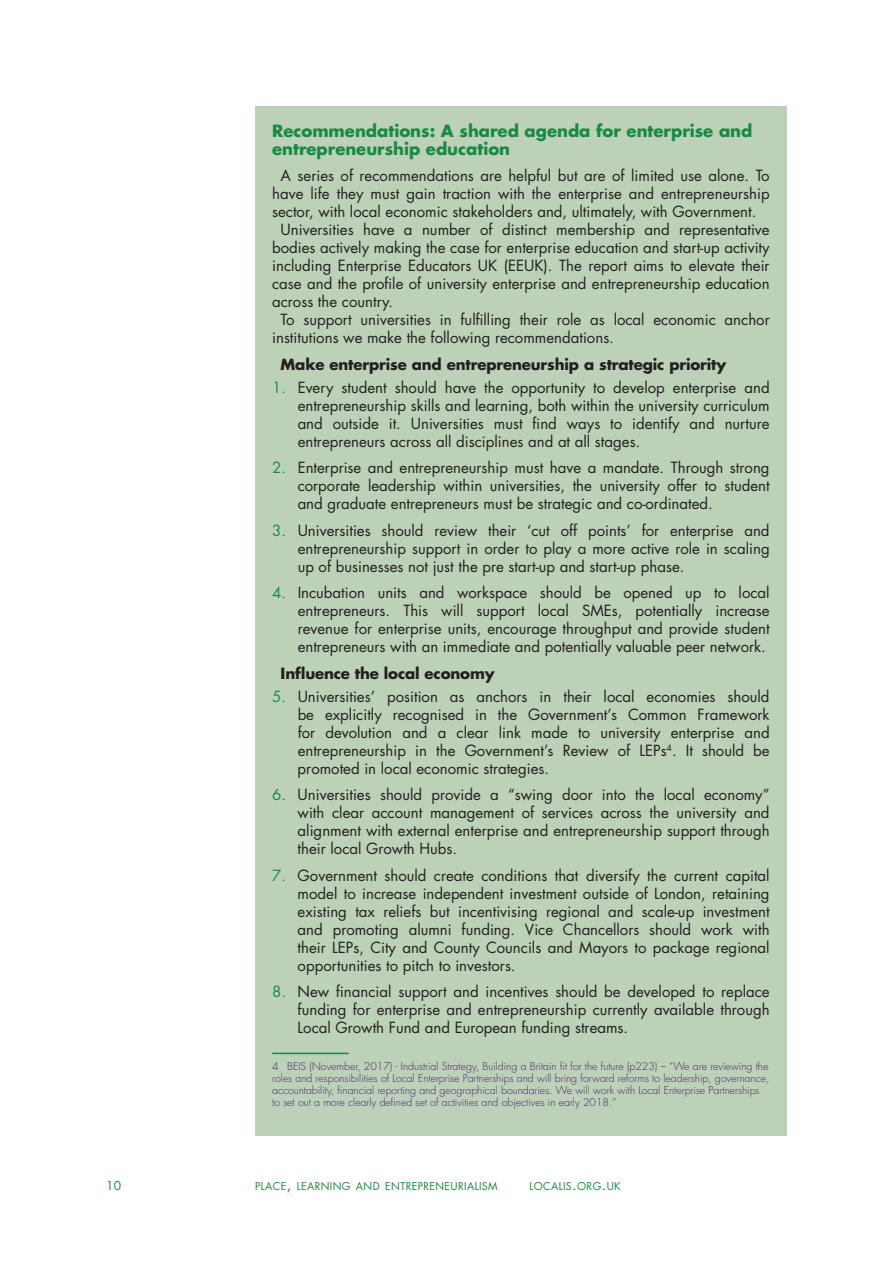
<style>
.page{position:relative;width:893px;height:1263px;background:#fff}
.page>*{position:absolute;margin:0;border:0;box-sizing:border-box;transform-origin:0 0}
.t1{font:700 16.5px/18px "Futura Std";color:#188a43}
.t2{font:15px/18px "Futura Std";color:#231f20;text-align:justify}
.t3{font:700 15px "Futura Std";letter-spacing:-.01em;color:#231f20}
.t4{font:12px "Futura Std";color:#188a43}
.t5{font:300 10.5px/12px "Futura Std";color:#462569}
.t6{font:10.5px "Futura Std";letter-spacing:.035em;color:#188a43}
.s1{color:#188a43}
.s2{font-size:15px}
</style>
<div class="page">
<div style="left:255px;top:106px;width:532px;height:1029px;background:#bcd1b7"></div>
<hr style="left:272px;top:1053px;width:77px;height:1px;background:#188a43">
<p class="t1" style="left:272px;top:122px;width:482px">Recommendations: A shared agenda for enterprise and entrepreneurship education</p>
<p class="t2" style="left:281px;top:167px;width:491px">A series of recommendations are helpful but are of limited use alone. To</p>
<p class="t2" style="left:272px;top:185px;width:499px">have life they must gain traction with the enterprise and entrepreneurship</p>
<p class="t2" style="left:272px;top:203px;width:486px">sector, with local economic stakeholders and, ultimately, with Government.</p>
<p class="t2" style="left:281px;top:221px;width:491px">Universities have a number of distinct membership and representative</p>
<p class="t2" style="left:272px;top:239px;width:499px">bodies actively making the case for enterprise education and start-up activity</p>
<p class="t2" style="left:272px;top:257px;width:499px">including Enterprise Educators UK (EEUK). The report aims to elevate their</p>
<p class="t2" style="left:272px;top:275px;width:499px">case and the profile of university enterprise and entrepreneurship education</p>
<p class="t2" style="left:272px;top:293px;width:123px">across the country.</p>
<p class="t2" style="left:281px;top:311px;width:491px">To support universities in fulfilling their role as local economic anchor</p>
<p class="t2" style="left:272px;top:329px;width:343px">institutions we make the following recommendations.</p>
<p class="t3" style="left:281px;top:355px;width:447px">Make enterprise and entrepreneurship a strategic priority</p>
<p class="t2" style="left:298px;top:378px;width:474px;text-indent:-26px"><span class="s1">1.</span> Every student should have the opportunity to develop enterprise and entrepreneurship skills and learning, both within the university curriculum and outside it. Universities must find ways to identify and nurture entrepreneurs across all disciplines and at all stages.</p>
<p class="t2" style="left:298px;top:459px;width:473px;text-indent:-26px"><span class="s1">2.</span> Enterprise and entrepreneurship must have a mandate. Through strong corporate leadership within universities, the university offer to student and graduate entrepreneurs must be strategic and co-ordinated.</p>
<p class="t2" style="left:298px;top:521px;width:473px;text-indent:-26px"><span class="s1">3.</span> Universities should review their ‘cut off points’ for enterprise and entrepreneurship support in order to play a more active role in scaling up of businesses not just the pre start-up and start-up phase.</p>
<p class="t2" style="left:298px;top:584px;width:473px;text-indent:-26px"><span class="s1">4.</span> Incubation units and workspace should be opened up to local entrepreneurs. This will support local SMEs, potentially increase revenue for enterprise units, encourage throughput and provide student entrepreneurs with an immediate and potentially valuable peer network.</p>
<p class="t3" style="left:281px;top:664px;width:215px">Influence the local economy</p>
<p class="t2" style="left:298px;top:687px;width:474px;text-indent:-26px"><span class="s1">5.</span> Universities’ position as anchors in their local economies should be explicitly recognised in the Government’s Common Framework for devolution and a clear link made to university enterprise and entrepreneurship in the Government’s Review of LEPs<sup>4</sup>. It should be promoted in local economic strategies.</p>
<p class="t2" style="left:298px;top:786px;width:473px;text-indent:-26px"><span class="s1">6.</span> Universities should provide a “swing door into the local economy” with clear account management of services across the university and alignment with external enterprise and entrepreneurship support through their local Growth Hubs.</p>
<p class="t2" style="left:298px;top:866px;width:474px;text-indent:-26px"><span class="s1">7.</span> Government should create conditions that diversify the current capital model to increase independent investment outside of London, retaining existing tax reliefs but incentivising regional and scale-up investment and promoting alumni funding. Vice Chancellors should work with their LEPs, City and County Councils and Mayors to package regional opportunities to pitch to investors.</p>
<p class="t2" style="left:298px;top:983px;width:473px;text-indent:-26px"><span class="s1">8.</span> New financial support and incentives should be developed to replace funding for enterprise and entrepreneurship currently available through Local Growth Fund and European funding streams.</p>
<p class="t5" style="left:272px;top:1061px;width:499px">4 BEIS (November, 2017) - Industrial Strategy, Building a Britain fit for the future (p223) – “We are reviewing the roles and responsibilities of Local Enterprise Partnerships and will bring forward reforms to leadership, governance, accountability, financial reporting and geographical boundaries. We will work with Local Enterprise Partnerships to set out a more clearly defined set of activities and objectives in early 2018.”</p>
<p class="t4" style="left:106px;top:1178px;width:16px">10</p>
<p class="t6" style="left:255px;top:1180px;width:244px">PLACE<span class="s2">,</span> LEARNING AND ENTREPRENEURIALISM</p>
<p class="t6" style="left:529px;top:1180px;width:93px">LOCALIS<span class="s2">.</span>ORG<span class="s2">.</span>UK</p>
</div>
